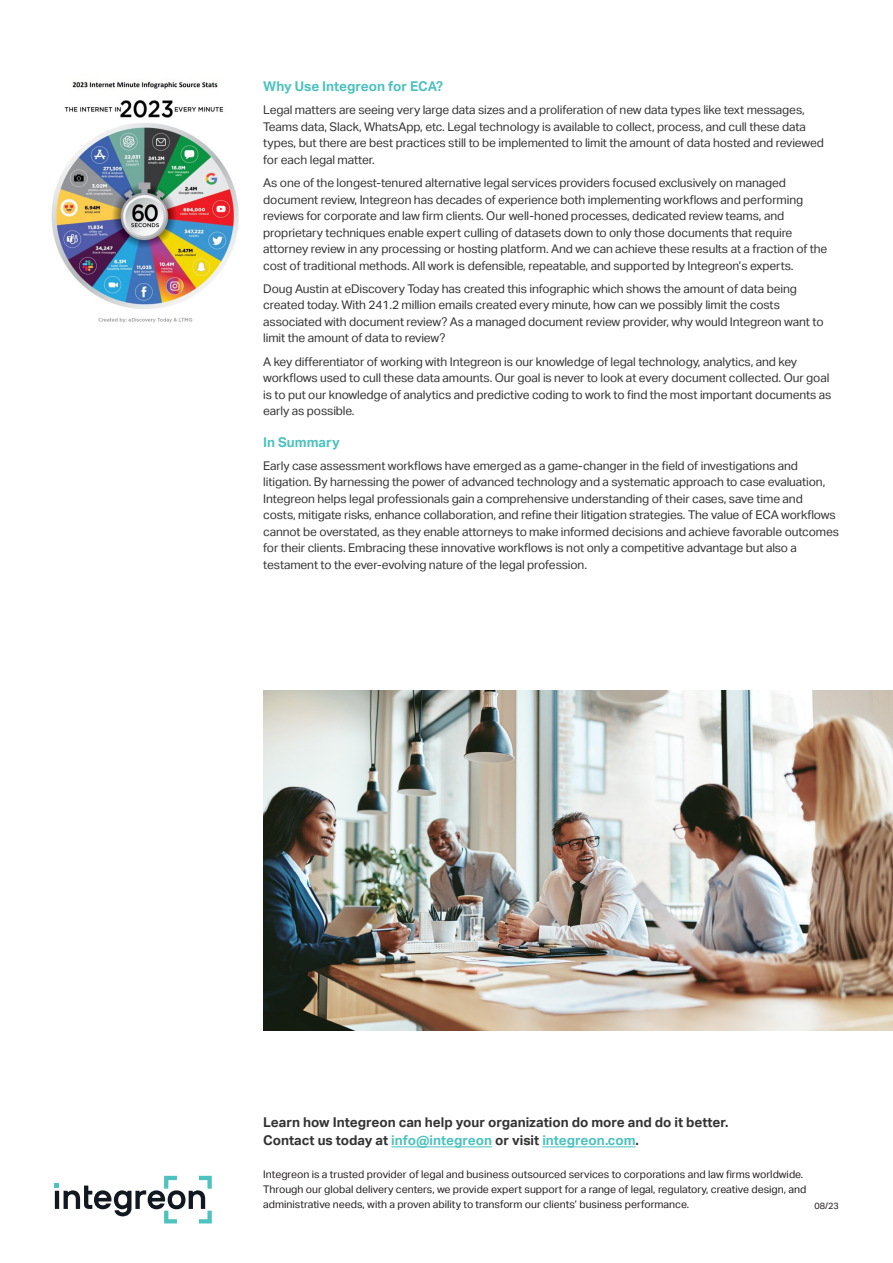
<style>
.page{position:relative;width:893px;height:1263px;background:#fff}
.page>*{position:absolute;margin:0;border:0;box-sizing:border-box;transform-origin:0 0}
.t1{font:700 13.5px/18px "Aktiv Grotesk";color:#333}
.Subhead{font:700 13.5px "Aktiv Grotesk";color:#4dc2bf}
.Body_copy___9-12{font:12px/16.5px "Aktiv Grotesk";letter-spacing:-.01em;color:#333}
.t2{font:10.5px/15px "Aktiv Grotesk";color:#231f20}
.t3{font:9px "Aktiv Grotesk";color:#231f20}
.s1{color:#4dc2bf}
</style>
<div class="page">
<svg style="left:55px;top:1176px;width:157px;height:47px"></svg>
<hr style="left:55px;top:1191px;width:4px;height:18px;background:#111820">
<hr style="left:391px;top:1146px;width:101px;height:1px;background:#4dc2bf">
<hr style="left:542px;top:1146px;width:94px;height:1px;background:#4dc2bf">
<img style="left:263px;top:691px;width:630px;height:340px">
<img style="left:51px;top:81px;width:188px;height:242px">
<p class="Subhead" style="left:263px;top:78px;width:181px">Why Use Integreon for ECA?</p>
<p class="Body_copy___9-12" style="left:263px;top:102px;width:562px">Legal matters are seeing very large data sizes and a proliferation of new data types like text messages, Teams data, Slack, WhatsApp, etc. Legal technology is available to collect, process, and cull these data types, but there are best practices still to be implemented to limit the amount of data hosted and reviewed for each legal matter.</p>
<p class="Body_copy___9-12" style="left:263px;top:175px;width:566px">As one of the longest-tenured alternative legal services providers focused exclusively on managed document review, Integreon has decades of experience both implementing workflows and performing reviews for corporate and law firm clients. Our well-honed processes, dedicated review teams, and proprietary techniques enable expert culling of datasets down to only those documents that require attorney review in any processing or hosting platform. And we can achieve these results at a fraction of the cost of traditional methods. All work is defensible, repeatable, and supported by Integreon’s experts.</p>
<p class="Body_copy___9-12" style="left:263px;top:280px;width:562px">Doug Austin at eDiscovery Today has created this infographic which shows the amount of data being created today. With 241.2 million emails created every minute, how can we possibly limit the costs associated with document review? As a managed document review provider, why would Integreon want to limit the amount of data to review?</p>
<p class="Body_copy___9-12" style="left:263px;top:353px;width:570px">A key differentiator of working with Integreon is our knowledge of legal technology, analytics, and key workflows used to cull these data amounts. Our goal is never to look at every document collected. Our goal is to put our knowledge of analytics and predictive coding to work to find the most important documents as early as possible.</p>
<p class="Subhead" style="left:263px;top:434px;width:78px">In Summary</p>
<p class="Body_copy___9-12" style="left:263px;top:457px;width:577px">Early case assessment workflows have emerged as a game-changer in the field of investigations and litigation. By harnessing the power of advanced technology and a systematic approach to case evaluation, Integreon helps legal professionals gain a comprehensive understanding of their cases, save time and<br>costs, mitigate risks, enhance collaboration, and refine their litigation strategies. The value of ECA workflows cannot be overstated, as they enable attorneys to make informed decisions and achieve favorable outcomes for their clients. Embracing these innovative workflows is not only a competitive advantage but also a testament to the ever-evolving nature of the legal profession.</p>
<p class="t1" style="left:263px;top:1114px;width:467px">Learn how Integreon can help your organization do more and do it better.<br>Contact us today at <span class="s1">info@integreon</span> or visit <span class="s1">integreon.com</span>.</p>
<p class="t2" style="left:263px;top:1167px;width:545px">Integreon is a trusted provider of legal and business outsourced services to corporations and law firms worldwide.<br>Through our global delivery centers, we provide expert support for a range of legal, regulatory, creative design, and administrative needs, with a proven ability to transform our clients’ business performance.</p>
<p class="t3" style="left:814px;top:1200px;width:26px">08/23</p>
</div>
